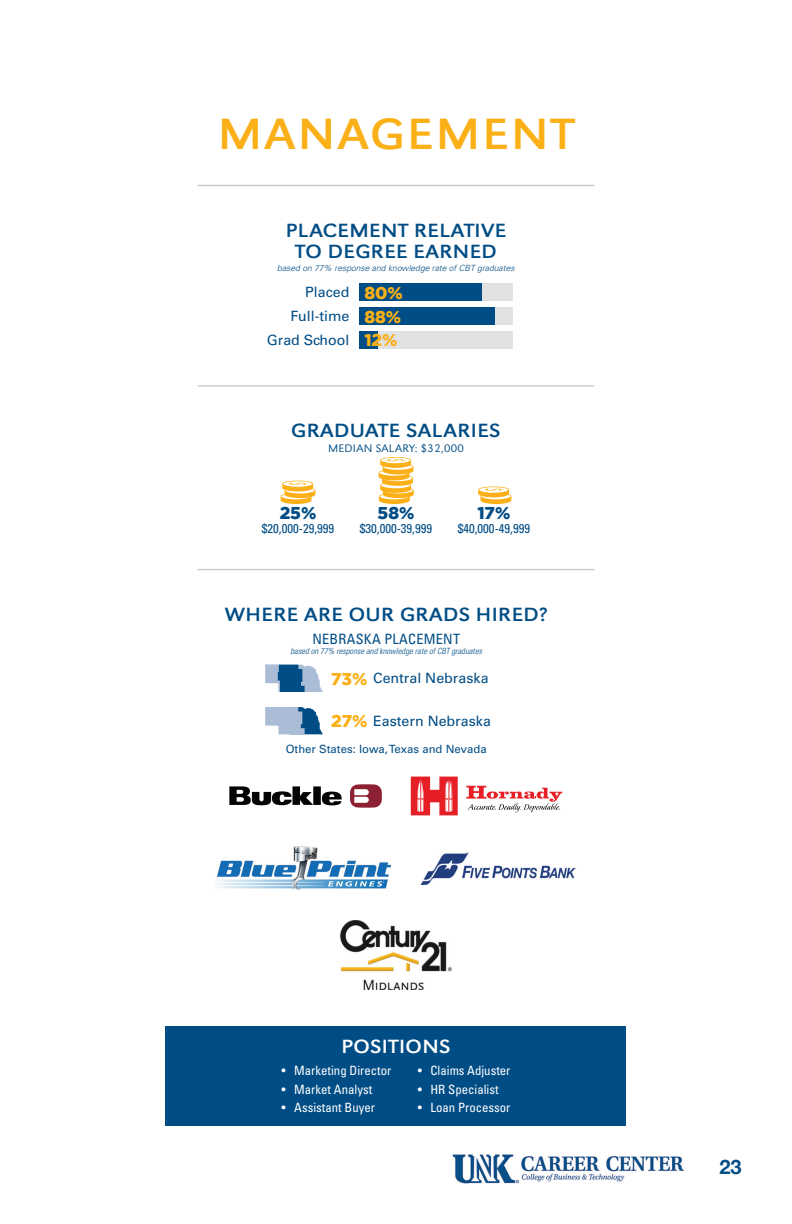
<style>
.page{position:relative;width:792px;height:1224px;background:#fff}
.page>*{position:absolute;margin:0;border:0;box-sizing:border-box;transform-origin:0 0}
.t1{font:45.4px "URW Grotesk TOT Reg Ext Wid";letter-spacing:.05em;color:#fbb017}
.t2{font:700 20px "Helvetica Neue";color:#044e86}
.t3{font:19.8px/21.4px "URW Grotesk TOT Reg Ext Wid";letter-spacing:.02em;color:#004d85;text-align:center}
.t4{font:19.8px "URW Grotesk TOT Reg Ext Wid";letter-spacing:.02em;color:#fff}
.t5{font:900 17px/24px "Gotham";color:#fbb017;text-align:justify}
.t6{font:900 17px "Gotham";color:#004d85}
.t7{font:14.2px/24px "Univers LT Std";color:#004d85;text-align:right}
.t8{font:condensed 14.2px "Univers LT Std";letter-spacing:.02em;color:#004d85}
.t9{font:condensed 12.8px "Univers LT Std";color:#fff}
.t10{font:condensed 12.8px "Univers LT Std";color:#004d85}
.t11{font:11.4px "Univers LT Std";color:#004d85}
.t12{font:11.4px "URW Grotesk TOT Lig Wid";letter-spacing:.02em;color:#004d85}
.t13{font:italic 300 8.6px "Univers LT Std";color:#004d85}
.t14{font:italic 300 condensed 8.6px "Univers LT Std";color:#004d85}
</style>
<div class="page">
<img style="left:452px;top:1154px;width:232px;height:30px">
<div style="left:166px;top:1026px;width:460px;height:100px;background:#004d85"></div>
<hr style="left:198px;top:185px;width:396px;height:1px;background:#c7c8ca">
<hr style="left:198px;top:385px;width:396px;height:2px;background:#c7c8ca">
<hr style="left:198px;top:569px;width:396px;height:1px;background:#c7c8ca">
<div style="left:359px;top:284px;width:153px;height:17px;background:#e1e2e4"></div>
<div style="left:359px;top:307px;width:153px;height:18px;background:#e1e2e4"></div>
<div style="left:359px;top:331px;width:153px;height:18px;background:#e1e2e4"></div>
<div style="left:359px;top:284px;width:123px;height:17px;background:#004d85"></div>
<div style="left:359px;top:307px;width:135px;height:18px;background:#004d85"></div>
<div style="left:359px;top:331px;width:18px;height:18px;background:#004d85"></div>
<svg style="left:281px;top:481px;width:34px;height:23px"></svg>
<svg style="left:478px;top:487px;width:33px;height:17px"></svg>
<svg style="left:379px;top:457px;width:35px;height:47px"></svg>
<svg style="left:265px;top:665px;width:58px;height:27px"></svg>
<svg style="left:265px;top:707px;width:58px;height:27px"></svg>
<svg style="left:229px;top:786px;width:113px;height:19px"></svg>
<svg style="left:350px;top:784px;width:32px;height:24px"></svg>
<img style="left:420px;top:852px;width:156px;height:33px">
<svg style="left:411px;top:776px;width:47px;height:40px"></svg>
<svg style="left:466px;top:785px;width:97px;height:27px"></svg>
<img style="left:340px;top:920px;width:112px;height:70px">
<img style="left:215px;top:846px;width:176px;height:44px">
<h1 class="t1" style="left:218px;top:107px;width:358px">MANAGEMENT</h1>
<h3 class="t3" style="left:286px;top:220px;width:222px">PLACEMENT RELATIVE<br>TO DEGREE EARNED</h3>
<p class="t13" style="left:277px;top:263px;width:239px">based on 77% response and knowledge rate of CBT graduates</p>
<p class="t7" style="left:267px;top:281px;width:84px">Placed<br>Full-time<br>Grad School</p>
<h3 class="t5" style="left:364px;top:280px;width:40px">80% 88% 12%</h3>
<h3 class="t3" style="left:291px;top:420px;width:211px">GRADUATE SALARIES</h3>
<p class="t12" style="left:328px;top:442px;width:137px">MEDIAN SALARY: $32,000</p>
<h3 class="t6" style="left:280px;top:503px;width:38px">25%</h3>
<p class="t10" style="left:262px;top:520px;width:74px">$20,000-29,999</p>
<h3 class="t6" style="left:378px;top:503px;width:38px">58%</h3>
<p class="t10" style="left:360px;top:520px;width:74px">$30,000-39,999</p>
<h3 class="t6" style="left:477px;top:503px;width:34px">17%</h3>
<p class="t10" style="left:458px;top:520px;width:74px">$40,000-49,999</p>
<h3 class="t3" style="left:225px;top:604px;width:324px">WHERE ARE OUR GRADS HIRED?</h3>
<p class="t8" style="left:312px;top:630px;width:149px">NEBRASKA PLACEMENT</p>
<p class="t14" style="left:290px;top:646px;width:193px">based on 77% response and knowledge rate of CBT graduates</p>
<h3 class="t5" style="left:331px;top:666px;width:38px">73%</h3>
<h3 class="t5" style="left:331px;top:709px;width:38px">27%</h3>
<p class="t7" style="left:373px;top:667px;width:117px">Central Nebraska</p>
<p class="t7" style="left:373px;top:709px;width:119px">Eastern Nebraska</p>
<p class="t11" style="left:286px;top:743px;width:203px">Other States: Iowa, Texas and Nevada</p>
<h3 class="t4" style="left:341px;top:1035px;width:111px">POSITIONS</h3>
<p class="t9" style="left:281px;top:1063px;width:112px">• Marketing Director</p>
<p class="t9" style="left:281px;top:1081px;width:92px">• Market Analyst</p>
<p class="t9" style="left:281px;top:1100px;width:95px">• Assistant Buyer</p>
<p class="t9" style="left:418px;top:1063px;width:94px">• Claims Adjuster</p>
<p class="t9" style="left:418px;top:1081px;width:82px">• HR Specialist</p>
<p class="t9" style="left:418px;top:1100px;width:94px">• Loan Processor</p>
<h2 class="t2" style="left:719px;top:1151px;width:24px">23</h2>
</div>
